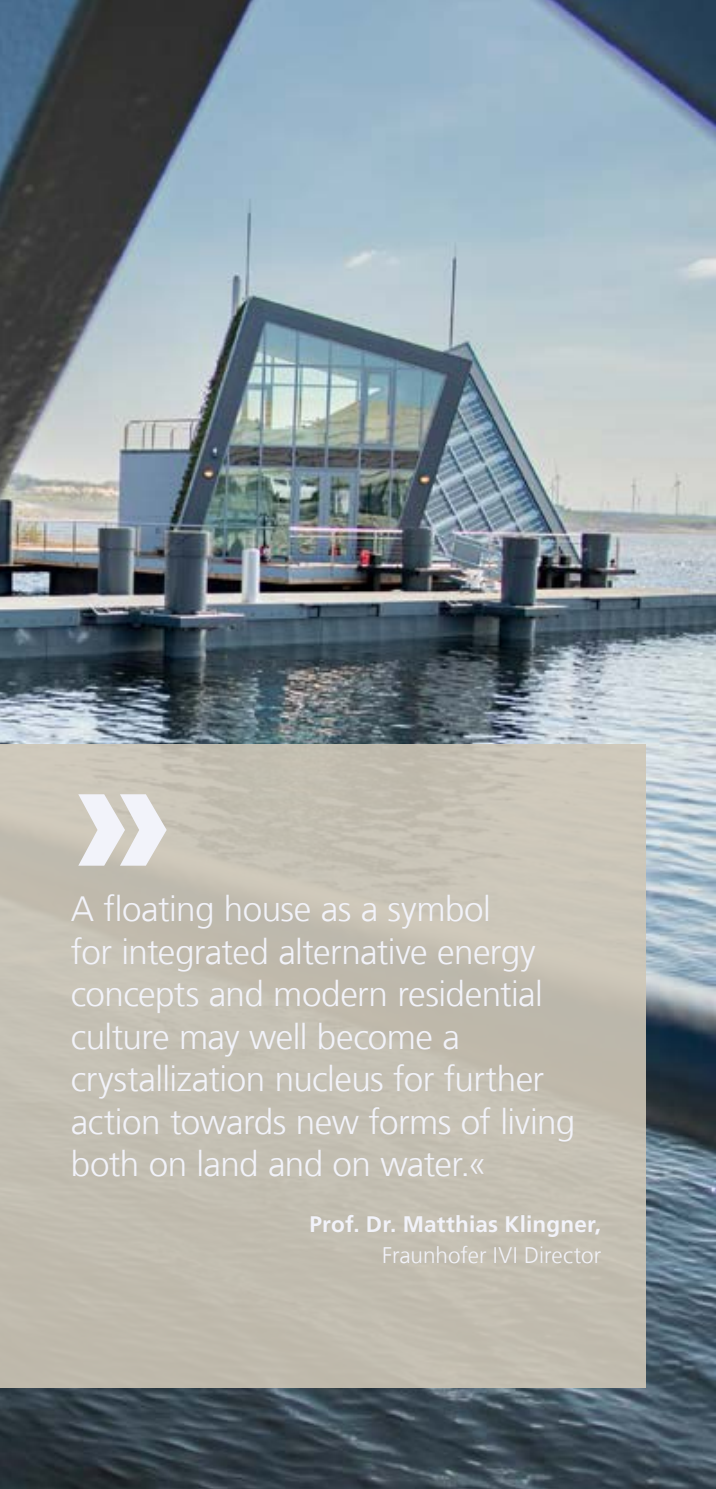
<style>
.page{position:relative;width:716px;height:1489px;background:#fff}
.page>*{position:absolute;margin:0;border:0;box-sizing:border-box;transform-origin:0 0}
.t1{font:900 175px "Frutiger LT Com";color:#f2f3fa}
.Zitat_14_17_weiss{font:300 35px/42.5px "Frutiger LT Com";letter-spacing:-.015em;color:#f2f3fa}
.Zitat_Autor_9_12_5_weiss{font:700 22.5px "Frutiger LT Com";letter-spacing:.01em;color:#f2f3fa}
.Zitat_Autor_Info_9_12_5_weiss{font:300 22.5px "Frutiger LT Com";color:#f2f3fa}
</style>
<div class="page">
<img style="left:0;top:0;width:716px;height:1488px">
<div style="left:0;top:744px;width:645px;height:644px;background:#c3beb2"></div>
<p class="t1" style="left:68px;top:711px;width:108px">»</p>
<p class="Zitat_14_17_weiss" style="left:71px;top:887px;width:506px">A floating house as a symbol<br>for integrated alternative energy concepts and modern residential culture may well become a crystallization nucleus for further action towards new forms of living both on land and on water.«</p>
<p class="Zitat_Autor_9_12_5_weiss" style="left:309px;top:1210px;width:293px">Prof. Dr. Matthias Klingner,</p>
<p class="Zitat_Autor_Info_9_12_5_weiss" style="left:382px;top:1242px;width:221px">Fraunhofer IVI Director</p>
</div>
